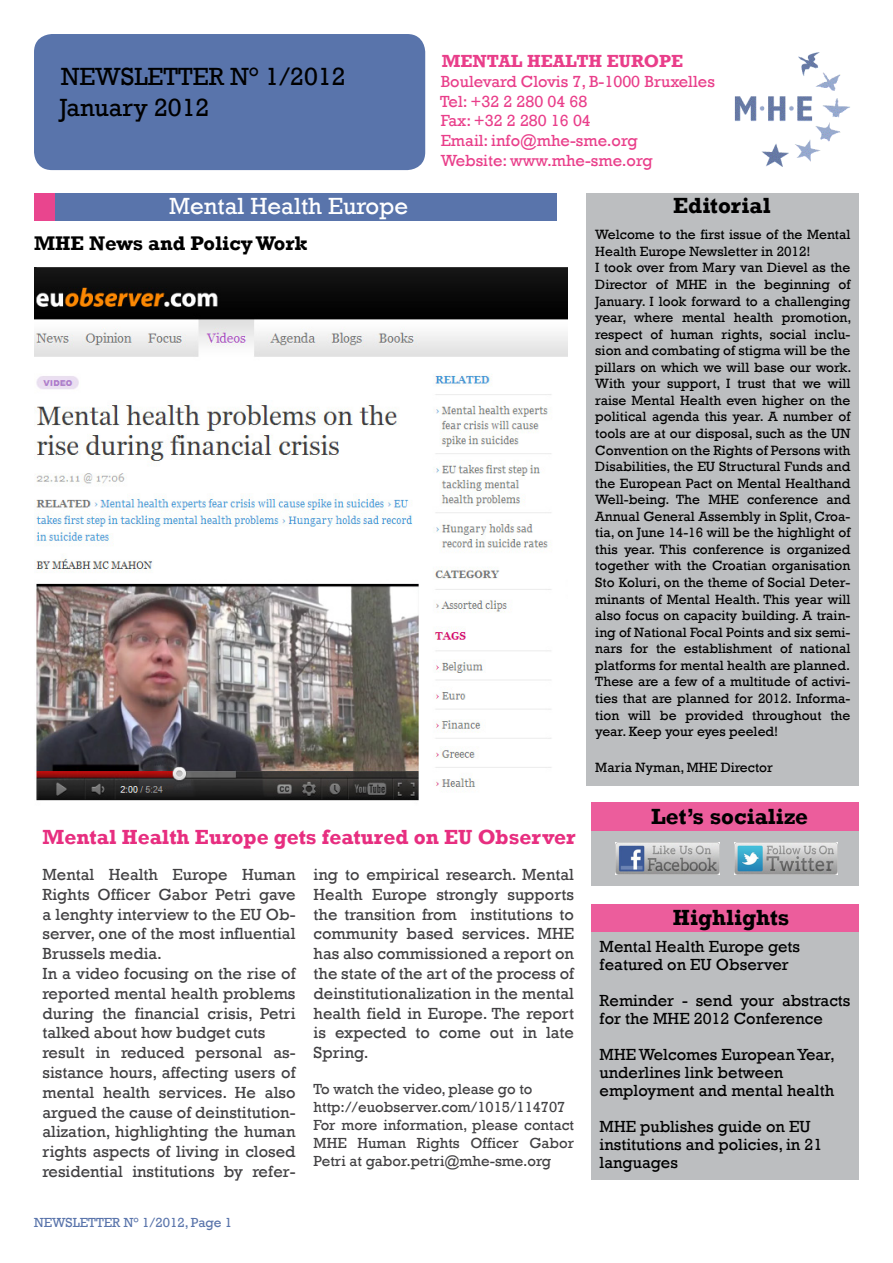
<style>
.page{position:relative;width:893px;height:1263px;background:#fff}
.page>*{position:absolute;margin:0;border:0;box-sizing:border-box;transform-origin:0 0}
.t1{font:25.5px/30.6px "Rockwell";color:#000}
.t2{font:24px "Rockwell";color:#fff}
.t3{font:700 22.5px "Rockwell";color:#000}
.t4{font:700 21px "Rockwell";color:#e72e80}
.t5{font:700 20.25px "Rockwell";color:#000}
.t6{font:700 18px "Rockwell";color:#e93e8a}
.t7{font:16.5px/19.8px "Rockwell";color:#414042}
.t8{font:16.5px/18px "Rockwell";color:#000}
.t9{font:16.5px/19.8px "Rockwell";color:#e93e8a}
.t10{font:15px/18px "Rockwell";color:#414042}
.t11{font:13.8px/16.5px "Rockwell";color:#000}
.t12{font:13.5px "Rockwell";color:#5974ab}
</style>
<div class="page">
<img style="left:734px;top:52px;width:116px;height:115px">
<div style="left:34px;top:34px;width:391px;height:136px;background:#5974ab;border-radius:18px"></div>
<div style="left:34px;top:193px;width:21px;height:28px;background:#e9458e"></div>
<div style="left:55px;top:193px;width:502px;height:28px;background:#5974ab"></div>
<img style="left:34px;top:268px;width:534px;height:533px">
<div style="left:591px;top:932px;width:268px;height:248px;background:#bcbec0"></div>
<div style="left:591px;top:905px;width:268px;height:27px;background:#ec5d9c"></div>
<div style="left:591px;top:831px;width:268px;height:54px;background:#bcbec0"></div>
<img style="left:616px;top:842px;width:103px;height:32px">
<img style="left:734px;top:842px;width:104px;height:32px">
<div style="left:591px;top:803px;width:268px;height:28px;background:#ec5d9c"></div>
<div style="left:587px;top:221px;width:272px;height:565px;background:#bcbec0"></div>
<div style="left:587px;top:194px;width:272px;height:27px;background:#bcbec0"></div>
<h1 class="t1" style="left:60px;top:62px;width:288px">NEWSLETTER N° 1/2012<br>January 2012</h1>
<h2 class="t2" style="left:169px;top:192px;width:241px">Mental Health Europe</h2>
<h3 class="t5" style="left:34px;top:231px;width:275px">MHE News and Policy Work</h3>
<h3 class="t6" style="left:442px;top:50px;width:243px">MENTAL HEALTH EUROPE</h3>
<p class="t9" style="left:440px;top:72px;width:276px">Boulevard Clovis 7, B-1000 Bruxelles<br>Tel: +32 2 280 04 68<br>Fax: +32 2 280 16 04<br>Email: info@mhe-sme.org<br>Website: www.mhe-sme.org</p>
<h3 class="t3" style="left:673px;top:192px;width:99px">Editorial</h3>
<p class="t11" style="left:595px;top:227px;width:258px">Welcome to the first issue of the Mental Health Europe Newsletter in 2012!<br>I took over from Mary van Dievel as the Director of MHE in the beginning of January. I look forward to a challenging year, where mental health promotion, respect of human rights, social inclu&shy;sion and combating of stigma will be the pillars on which we will base our work.<br>With your support, I trust that we will raise Mental Health even higher on the political agenda this year. A number of tools are at our disposal, such as the UN Convention on the Rights of Persons with Disabilities, the EU Structural Funds and the European Pact on Mental Healthand Well-being. The MHE conference and Annual General Assembly in Split, Croa&shy;tia, on June 14-16 will be the highlight of this year. This conference is organized together with the Croatian organisation Sto Koluri, on the theme of Social Deter&shy;minants of Mental Health. This year will also focus on capacity building. A train&shy;ing of National Focal Points and six semi&shy;nars for the establishment of national platforms for mental health are planned.<br>These are a few of a multitude of activi&shy;ties that are planned for 2012. Informa&shy;tion will be provided throughout the year. Keep your eyes peeled!</p>
<p class="t11" style="left:595px;top:760px;width:179px">Maria Nyman, MHE Director</p>
<h3 class="t3" style="left:651px;top:802px;width:158px">Let’s socialize</h3>
<h3 class="t4" style="left:43px;top:825px;width:534px">Mental Health Europe gets featured on EU Observer</h3>
<p class="t7" style="left:43px;top:865px;width:255px">Mental Health Europe Human<br>Rights Officer Gabor Petri gave a lenghty interview to the EU Ob&shy;server, one of the most influential<br>Brussels media.<br>In a video focusing on the rise of reported mental health problems during the financial crisis, Petri talked about how budget cuts result in reduced personal as&shy;sistance hours, affecting users of mental health services. He also argued the cause of deinstitution&shy;alization, highlighting the human rights aspects of living in closed residential institutions by refer-</p>
<p class="t7" style="left:314px;top:865px;width:262px;text-align:justify">ing to empirical research. Mental Health Europe strongly supports the transition from institutions to community based services. MHE has also commissioned a report on the state of the art of the process of deinstitutionalization in the mental health field in Europe. The report is expected to come out in late Spring.</p>
<p class="t10" style="left:314px;top:1080px;width:262px">To watch the video, please go to http://euobserver.com/1015/114707<br>For more information, please contact MHE Human Rights Officer Gabor Petri at gabor.petri@mhe-sme.org</p>
<p class="t12" style="left:34px;top:1214px;width:200px">NEWSLETTER N° 1/2012, Page 1</p>
<h3 class="t3" style="left:673px;top:904px;width:118px">Highlights</h3>
<p class="t8" style="left:600px;top:938px;width:202px">Mental Health Europe gets featured on EU Observer</p>
<p class="t8" style="left:600px;top:992px;width:252px">Reminder - send your abstracts for the MHE 2012 Conference</p>
<p class="t8" style="left:600px;top:1046px;width:237px">MHE Welcomes European Year, underlines link between employment and mental health</p>
<p class="t8" style="left:600px;top:1118px;width:224px">MHE publishes guide on EU institutions and policies, in 21 languages</p>
</div>
